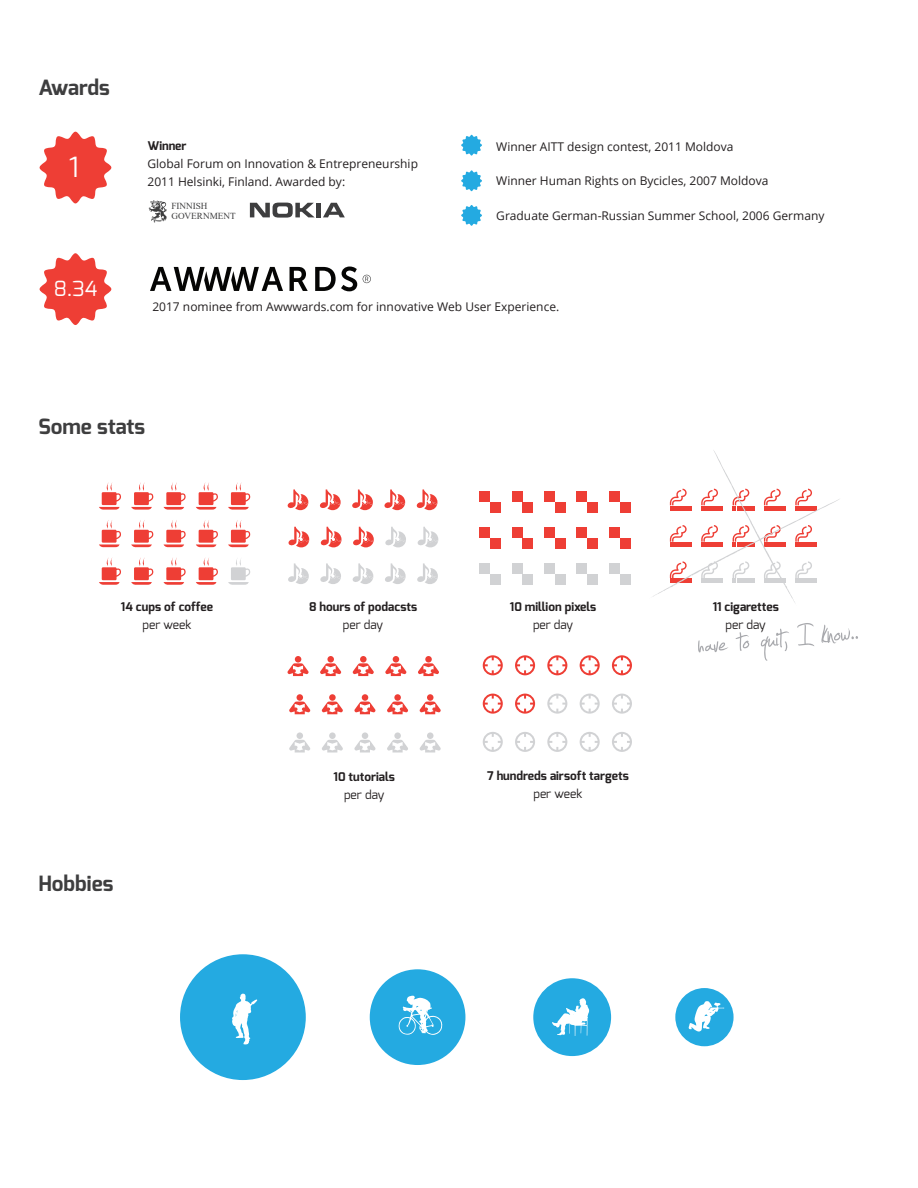
<style>
.page{position:relative;width:918px;height:1188px;background:#fff}
.page>*{position:absolute;margin:0;border:0;box-sizing:border-box;transform-origin:0 0}
.t1{font:61.2px "Jellyka Estrya's Handwriting";color:#a8a9ad}
.t2{font:27.75px "Exo";color:#fff}
.t3{font:700 21px "Exo";color:#3e3e3f}
.t4{font:20.7px "Exo";color:#fff}
.t5{font:12px/18px "Open Sans";color:#231f20}
.t6{font:700 12px "Exo";color:#231f20}
.t7{font:12px "Exo";color:#231f20}
.t8{font:9.15px/10.5px "Times New Roman";color:#3e3e3f}
</style>
<div class="page">
<div style="left:675px;top:988px;width:59px;height:58px;background:#24aae1;border-radius:50%"></div>
<svg style="left:689px;top:1001px;width:35px;height:31px"></svg>
<div style="left:180px;top:954px;width:126px;height:126px;background:#24aae1;border-radius:50%"></div>
<svg style="left:232px;top:993px;width:25px;height:52px"></svg>
<div style="left:370px;top:969px;width:95px;height:96px;background:#24aae1;border-radius:50%"></div>
<svg style="left:398px;top:996px;width:45px;height:39px"></svg>
<div style="left:533px;top:978px;width:78px;height:78px;background:#24aae1;border-radius:50%"></div>
<svg style="left:552px;top:998px;width:37px;height:38px"></svg>
<svg style="left:99px;top:482px;width:22px;height:28px"></svg>
<svg style="left:131px;top:482px;width:23px;height:28px"></svg>
<svg style="left:164px;top:482px;width:22px;height:28px"></svg>
<svg style="left:196px;top:482px;width:22px;height:28px"></svg>
<svg style="left:228px;top:482px;width:23px;height:28px"></svg>
<svg style="left:99px;top:520px;width:22px;height:27px"></svg>
<svg style="left:131px;top:520px;width:23px;height:27px"></svg>
<svg style="left:164px;top:520px;width:22px;height:27px"></svg>
<svg style="left:196px;top:520px;width:22px;height:27px"></svg>
<svg style="left:228px;top:520px;width:23px;height:27px"></svg>
<svg style="left:99px;top:558px;width:22px;height:27px"></svg>
<svg style="left:131px;top:558px;width:23px;height:27px"></svg>
<svg style="left:164px;top:558px;width:22px;height:27px"></svg>
<svg style="left:196px;top:558px;width:22px;height:27px"></svg>
<svg style="left:228px;top:559px;width:22px;height:26px"></svg>
<svg style="left:288px;top:489px;width:20px;height:21px"></svg>
<svg style="left:320px;top:489px;width:21px;height:21px"></svg>
<svg style="left:352px;top:489px;width:21px;height:21px"></svg>
<svg style="left:384px;top:489px;width:21px;height:21px"></svg>
<svg style="left:417px;top:489px;width:20px;height:21px"></svg>
<svg style="left:288px;top:527px;width:21px;height:20px"></svg>
<svg style="left:321px;top:527px;width:21px;height:20px"></svg>
<svg style="left:353px;top:527px;width:21px;height:20px"></svg>
<svg style="left:385px;top:527px;width:21px;height:20px"></svg>
<svg style="left:418px;top:527px;width:20px;height:20px"></svg>
<svg style="left:288px;top:563px;width:21px;height:21px"></svg>
<svg style="left:320px;top:563px;width:21px;height:21px"></svg>
<svg style="left:353px;top:563px;width:20px;height:21px"></svg>
<svg style="left:385px;top:563px;width:21px;height:21px"></svg>
<svg style="left:417px;top:563px;width:21px;height:21px"></svg>
<div style="left:479px;top:491px;width:11px;height:11px;background:#ee3e35"></div>
<div style="left:490px;top:502px;width:11px;height:11px;background:#ee3e35"></div>
<div style="left:512px;top:491px;width:11px;height:11px;background:#ee3e35"></div>
<div style="left:523px;top:502px;width:10px;height:11px;background:#ee3e35"></div>
<div style="left:544px;top:491px;width:11px;height:11px;background:#ee3e35"></div>
<div style="left:555px;top:502px;width:11px;height:11px;background:#ee3e35"></div>
<div style="left:576px;top:491px;width:11px;height:11px;background:#ee3e35"></div>
<div style="left:587px;top:502px;width:11px;height:11px;background:#ee3e35"></div>
<div style="left:609px;top:491px;width:11px;height:11px;background:#ee3e35"></div>
<div style="left:620px;top:502px;width:10px;height:11px;background:#ee3e35"></div>
<div style="left:479px;top:527px;width:11px;height:11px;background:#ee3e35"></div>
<div style="left:490px;top:538px;width:11px;height:11px;background:#ee3e35"></div>
<div style="left:512px;top:527px;width:11px;height:11px;background:#ee3e35"></div>
<div style="left:523px;top:538px;width:10px;height:11px;background:#ee3e35"></div>
<div style="left:544px;top:527px;width:11px;height:11px;background:#ee3e35"></div>
<div style="left:555px;top:538px;width:11px;height:11px;background:#ee3e35"></div>
<div style="left:576px;top:527px;width:11px;height:11px;background:#ee3e35"></div>
<div style="left:587px;top:538px;width:11px;height:11px;background:#ee3e35"></div>
<div style="left:609px;top:527px;width:11px;height:11px;background:#ee3e35"></div>
<div style="left:620px;top:538px;width:10px;height:11px;background:#ee3e35"></div>
<div style="left:479px;top:563px;width:11px;height:11px;background:#d1d2d4"></div>
<div style="left:490px;top:574px;width:11px;height:11px;background:#d1d2d4"></div>
<div style="left:512px;top:563px;width:11px;height:11px;background:#d1d2d4"></div>
<div style="left:523px;top:574px;width:10px;height:11px;background:#d1d2d4"></div>
<div style="left:544px;top:563px;width:11px;height:11px;background:#d1d2d4"></div>
<div style="left:555px;top:574px;width:11px;height:11px;background:#d1d2d4"></div>
<div style="left:576px;top:563px;width:11px;height:11px;background:#d1d2d4"></div>
<div style="left:587px;top:574px;width:11px;height:11px;background:#d1d2d4"></div>
<div style="left:609px;top:563px;width:11px;height:11px;background:#d1d2d4"></div>
<div style="left:620px;top:574px;width:10px;height:11px;background:#d1d2d4"></div>
<div style="left:427px;top:694px;width:7px;height:7px;background:#ee3e35;border-radius:50%"></div>
<svg style="left:420px;top:702px;width:21px;height:12px"></svg>
<div style="left:394px;top:694px;width:7px;height:7px;background:#ee3e35;border-radius:50%"></div>
<svg style="left:387px;top:702px;width:21px;height:12px"></svg>
<div style="left:362px;top:694px;width:6px;height:7px;background:#ee3e35;border-radius:50%"></div>
<svg style="left:354px;top:702px;width:21px;height:12px"></svg>
<div style="left:329px;top:694px;width:7px;height:7px;background:#ee3e35;border-radius:50%"></div>
<svg style="left:322px;top:702px;width:21px;height:12px"></svg>
<div style="left:297px;top:694px;width:6px;height:7px;background:#ee3e35;border-radius:50%"></div>
<svg style="left:289px;top:702px;width:21px;height:12px"></svg>
<div style="left:425px;top:656px;width:7px;height:7px;background:#ee3e35;border-radius:50%"></div>
<svg style="left:418px;top:663px;width:21px;height:13px"></svg>
<div style="left:393px;top:656px;width:6px;height:7px;background:#ee3e35;border-radius:50%"></div>
<svg style="left:385px;top:663px;width:21px;height:13px"></svg>
<div style="left:360px;top:656px;width:7px;height:7px;background:#ee3e35;border-radius:50%"></div>
<svg style="left:353px;top:663px;width:21px;height:13px"></svg>
<div style="left:327px;top:656px;width:7px;height:7px;background:#ee3e35;border-radius:50%"></div>
<svg style="left:320px;top:663px;width:21px;height:13px"></svg>
<div style="left:295px;top:656px;width:6px;height:7px;background:#ee3e35;border-radius:50%"></div>
<svg style="left:288px;top:663px;width:21px;height:13px"></svg>
<div style="left:427px;top:732px;width:7px;height:7px;background:#d1d2d4;border-radius:50%"></div>
<svg style="left:420px;top:740px;width:21px;height:13px"></svg>
<div style="left:394px;top:732px;width:7px;height:7px;background:#d1d2d4;border-radius:50%"></div>
<svg style="left:387px;top:740px;width:21px;height:13px"></svg>
<div style="left:362px;top:732px;width:6px;height:7px;background:#d1d2d4;border-radius:50%"></div>
<svg style="left:354px;top:740px;width:21px;height:13px"></svg>
<div style="left:329px;top:732px;width:7px;height:7px;background:#d1d2d4;border-radius:50%"></div>
<svg style="left:322px;top:740px;width:21px;height:13px"></svg>
<div style="left:297px;top:732px;width:6px;height:7px;background:#d1d2d4;border-radius:50%"></div>
<svg style="left:289px;top:740px;width:21px;height:13px"></svg>
<svg style="left:483px;top:655px;width:20px;height:20px"></svg>
<svg style="left:515px;top:655px;width:20px;height:20px"></svg>
<svg style="left:547px;top:655px;width:20px;height:20px"></svg>
<svg style="left:580px;top:655px;width:20px;height:20px"></svg>
<svg style="left:612px;top:655px;width:20px;height:20px"></svg>
<svg style="left:483px;top:694px;width:20px;height:20px"></svg>
<svg style="left:515px;top:694px;width:20px;height:20px"></svg>
<svg style="left:547px;top:694px;width:20px;height:20px"></svg>
<svg style="left:580px;top:694px;width:20px;height:20px"></svg>
<svg style="left:612px;top:694px;width:20px;height:20px"></svg>
<svg style="left:483px;top:732px;width:20px;height:20px"></svg>
<svg style="left:515px;top:732px;width:20px;height:20px"></svg>
<svg style="left:547px;top:732px;width:20px;height:20px"></svg>
<svg style="left:580px;top:732px;width:20px;height:20px"></svg>
<svg style="left:612px;top:732px;width:20px;height:20px"></svg>
<svg style="left:39px;top:131px;width:73px;height:73px"></svg>
<svg style="left:250px;top:203px;width:65px;height:15px"></svg>
<hr style="left:317px;top:203px;width:4px;height:14px;background:#3e3e3f">
<svg style="left:323px;top:203px;width:22px;height:14px"></svg>
<svg style="left:149px;top:200px;width:18px;height:22px"></svg>
<svg style="left:461px;top:134px;width:21px;height:22px"></svg>
<svg style="left:461px;top:170px;width:21px;height:22px"></svg>
<svg style="left:461px;top:205px;width:21px;height:21px"></svg>
<svg style="left:653px;top:450px;width:186px;height:153px"></svg>
<svg style="left:290px;top:267px;width:18px;height:24px"></svg>
<svg style="left:315px;top:267px;width:42px;height:24px"></svg>
<svg style="left:150px;top:267px;width:133px;height:24px"></svg>
<svg style="left:363px;top:275px;width:8px;height:8px"></svg>
<svg style="left:39px;top:253px;width:73px;height:72px"></svg>
<h3 class="t3" style="left:38px;top:73px;width:73px">Awards</h3>
<h2 class="t2" style="left:69px;top:149px;width:12px">1</h2>
<h3 class="t4" style="left:54px;top:275px;width:45px">8.34</h3>
<p class="t6" style="left:147px;top:138px;width:41px">Winner</p>
<p class="t5" style="left:147px;top:155px;width:272px">Global Forum on Innovation &amp; Entrepreneurship<br>2011 Helsinki, Finland. Awarded by:</p>
<p class="t8" style="left:171px;top:200px;width:66px">FINNISH<br>GOVERNMENT</p>
<p class="t5" style="left:496px;top:137px;width:239px">Winner AITT design contest, 2011 Moldova</p>
<p class="t5" style="left:496px;top:171px;width:274px">Winner Human Rights on Bycicles, 2007 Moldova</p>
<p class="t5" style="left:496px;top:206px;width:330px">Graduate German-Russian Summer School, 2006 Germany</p>
<p class="t5" style="left:152px;top:297px;width:408px">2017 nominee from Awwwards.com for innovative Web User Experience.</p>
<h3 class="t3" style="left:38px;top:413px;width:108px">Some stats</h3>
<p class="t6" style="left:121px;top:599px;width:94px">14 cups of coffee</p>
<p class="t7" style="left:143px;top:617px;width:50px">per week</p>
<h3 class="t3" style="left:38px;top:870px;width:76px">Hobbies</h3>
<p class="t6" style="left:309px;top:599px;width:110px">8 hours of podacsts</p>
<p class="t7" style="left:343px;top:617px;width:42px">per day</p>
<p class="t6" style="left:334px;top:769px;width:63px">10 tutorials</p>
<p class="t7" style="left:344px;top:787px;width:42px">per day</p>
<p class="t6" style="left:510px;top:599px;width:88px">10 million pixels</p>
<p class="t7" style="left:533px;top:617px;width:42px">per day</p>
<p class="t6" style="left:487px;top:768px;width:143px">7 hundreds airsoft targets</p>
<p class="t7" style="left:533px;top:786px;width:50px">per week</p>
<p class="t6" style="left:713px;top:598px;width:68px">11 cigarettes</p>
<p class="t7" style="left:726px;top:616px;width:42px">per day</p>
<h1 class="t1" style="left:695px;top:619px;width:159px;rotate:-5deg">have to quit, I know.</h1>
</div>
